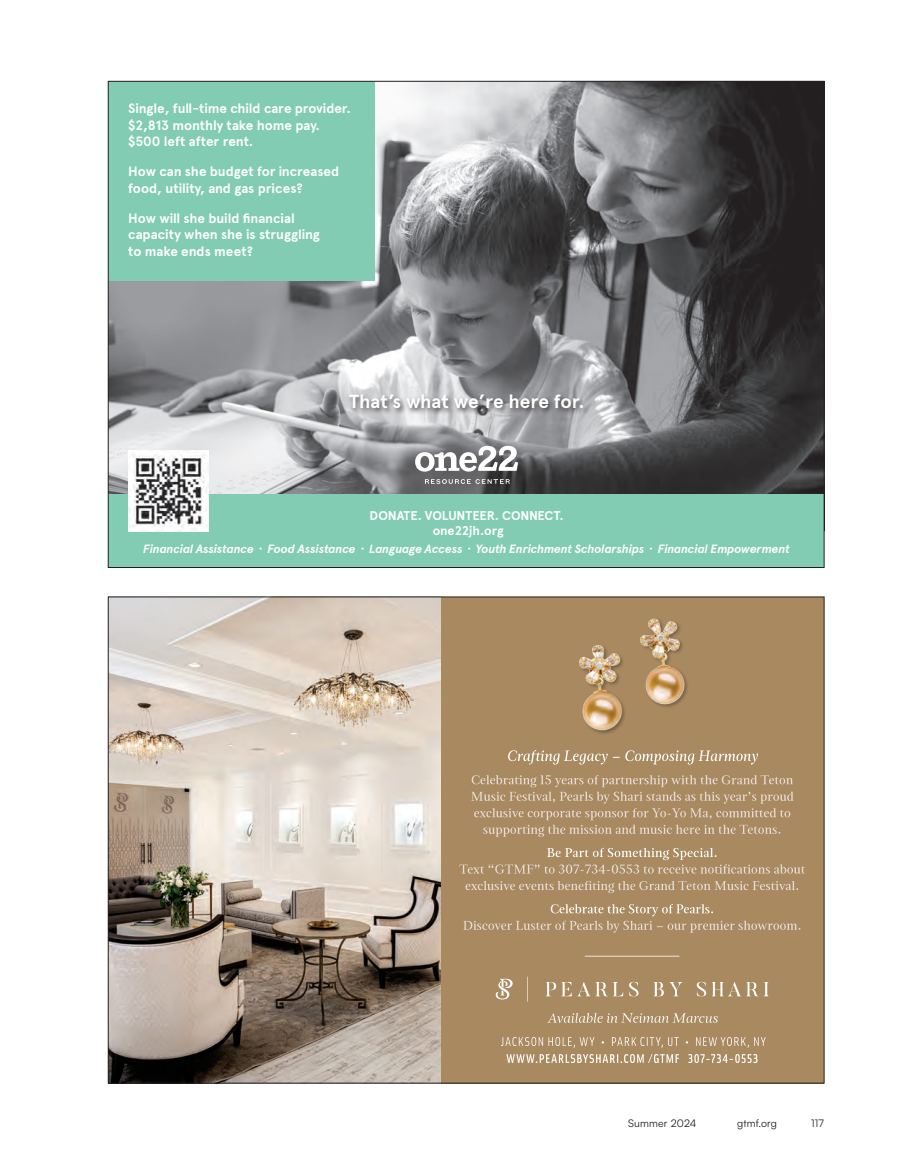
<style>
.page{position:relative;width:905px;height:1175px;background:#fff}
.page>*{position:absolute;margin:0;border:0;box-sizing:border-box;transform-origin:0 0}
.t1{font:700 19.05px "Apercu Pro";color:#fff}
.t2{font:700 13.5px/16.5px "Apercu Pro";letter-spacing:-.005em;color:#fff}
.t3{font:700 12.75px/15px "Apercu Pro";letter-spacing:-.01em;color:#fff;text-align:center}
.t4{font:italic 700 12px "Apercu Pro";letter-spacing:-.015em;color:#fff}
.t5{font:10.5px "Satoshi";letter-spacing:.015em;color:#231f20}
</style>
<div class="page">
<img style="left:110px;top:83px;width:712px;height:411px">
<div style="left:108px;top:81px;width:266px;height:200px;background:#83ccb4"></div>
<div style="left:346px;top:392px;width:244px;height:24px;background:#231f20;opacity:.75"></div>
<div style="left:108px;top:494px;width:716px;height:73px;background:#83ccb4"></div>
<svg style="left:415px;top:446px;width:103px;height:38px"></svg>
<img style="left:128px;top:451px;width:81px;height:80px">
<div style="left:440px;top:597px;width:384px;height:486px;background:#a98960"></div>
<img style="left:110px;top:598px;width:330px;height:483px">
<div style="left:578px;top:644px;width:48px;height:91px;background:#231f20;opacity:.4"></div>
<img style="left:578px;top:644px;width:44px;height:91px">
<img style="left:640px;top:618px;width:48px;height:89px">
<svg style="left:546px;top:982px;width:25px;height:14px"></svg>
<svg style="left:578px;top:981px;width:61px;height:15px"></svg>
<svg style="left:653px;top:982px;width:10px;height:14px"></svg>
<svg style="left:669px;top:982px;width:13px;height:14px"></svg>
<svg style="left:696px;top:981px;width:10px;height:15px"></svg>
<svg style="left:712px;top:982px;width:56px;height:14px"></svg>
<svg style="left:495px;top:978px;width:18px;height:21px"></svg>
<svg style="left:527px;top:976px;width:1px;height:25px"></svg>
<svg style="left:506px;top:1054px;width:251px;height:9px"></svg>
<svg style="left:501px;top:1037px;width:264px;height:10px"></svg>
<svg style="left:547px;top:1013px;width:170px;height:10px"></svg>
<svg style="left:463px;top:904px;width:337px;height:29px"></svg>
<svg style="left:465px;top:881px;width:333px;height:12px"></svg>
<svg style="left:459px;top:847px;width:346px;height:27px"></svg>
<svg style="left:471px;top:775px;width:322px;height:62px"></svg>
<svg style="left:508px;top:750px;width:250px;height:14px"></svg>
<hr style="left:584px;top:955px;width:95px;height:1px;background:#e9e2dd">
<p class="t2" style="left:128px;top:100px;width:224px">Single, full-time child care provider. $2,813 monthly take home pay. $500 left after rent.</p>
<p class="t2" style="left:128px;top:163px;width:213px">How can she budget for increased food, utility, and gas prices?</p>
<p class="t2" style="left:128px;top:210px;width:193px">How will she build financial capacity when she is struggling to make ends meet?</p>
<p class="t1" style="left:349px;top:387px;width:237px">That’s what we’re here for.</p>
<p class="t3" style="left:369px;top:507px;width:195px">DONATE. VOLUNTEER. CONNECT. one22jh.org</p>
<p class="t4" style="left:143px;top:540px;width:648px">Financial Assistance · Food Assistance · Language Access · Youth Enrichment Scholarships · Financial Empowerment</p>
<p class="t5" style="left:628px;top:1115px;width:70px">Summer 2024</p>
<p class="t5" style="left:737px;top:1115px;width:41px">gtmf.org</p>
<p class="t5" style="left:811px;top:1115px;width:14px">117</p>
</div>
